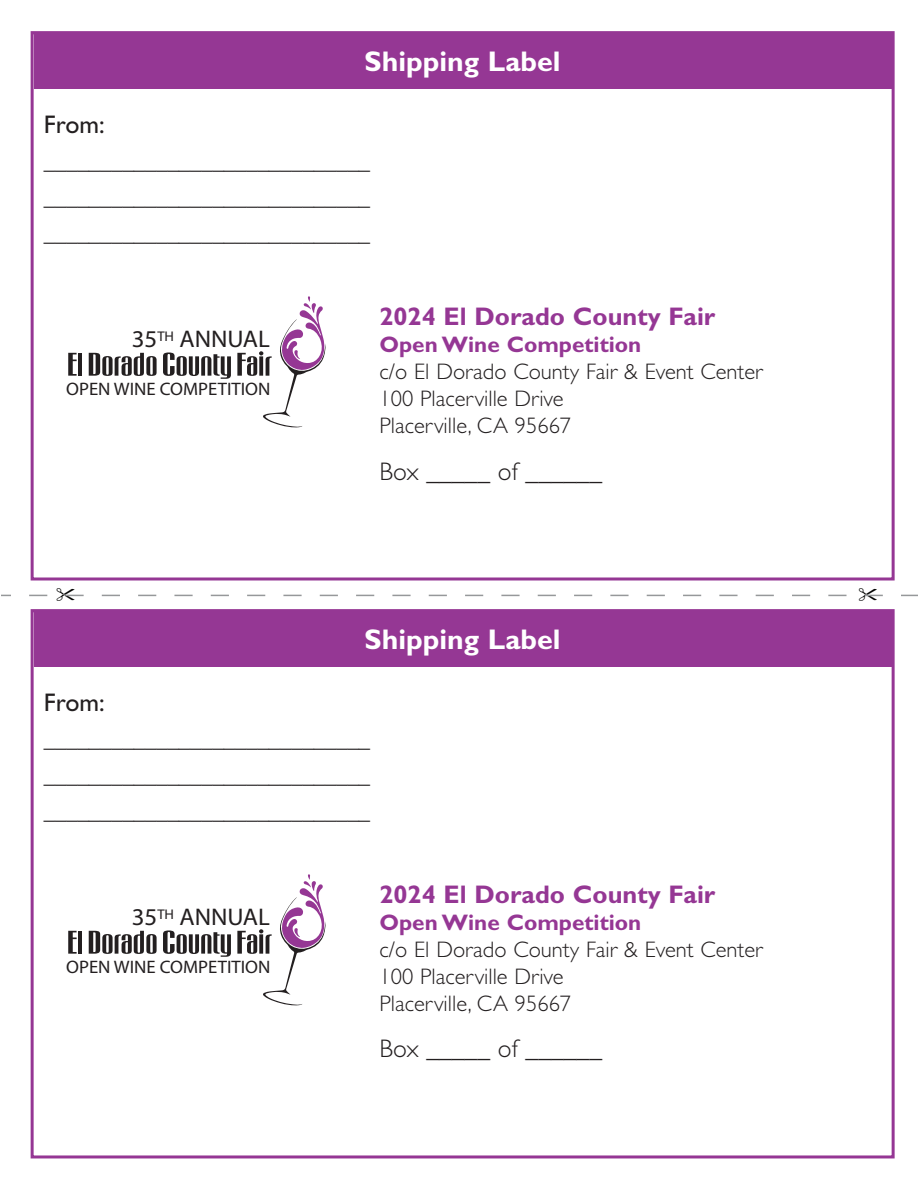
<style>
.page{position:relative;width:918px;height:1188px;background:#fff}
.page>*{position:absolute;margin:0;border:0;box-sizing:border-box;transform-origin:0 0}
.t1{font:700 28.5px "Gill Sans Std";color:#fff}
.t2{font:700 25.5px "Gill Sans Std";color:#953794}
.t3{font:300 25.5px "Gill Sans Std";color:#231f20}
.t4{font:25.5px "Gill Sans Std";color:#231f20}
.t5{font:24.15px "Myriad Pro";color:#231f20}
.t6{font:300 22.5px "Gill Sans Std";color:#231f20}
.t7{font:700 22.5px "Gill Sans Std";color:#953794}
.t8{font:18.15px "Myriad Pro";color:#231f20}
</style>
<div class="page">
<div style="left:31px;top:31px;width:864px;height:549px;border:3px solid #953794"></div>
<svg style="left:68px;top:353px;width:9px;height:23px"></svg>
<hr style="left:78px;top:353px;width:4px;height:23px;background:#231f20">
<svg style="left:89px;top:353px;width:68px;height:23px"></svg>
<svg style="left:163px;top:352px;width:68px;height:27px"></svg>
<svg style="left:237px;top:296px;width:89px;height:132px"></svg>
<div style="left:34px;top:34px;width:858px;height:55px;background:#953794"></div>
<div style="left:31px;top:609px;width:864px;height:549px;border:3px solid #953794"></div>
<svg style="left:68px;top:931px;width:9px;height:23px"></svg>
<hr style="left:78px;top:931px;width:4px;height:23px;background:#231f20">
<svg style="left:89px;top:931px;width:68px;height:23px"></svg>
<svg style="left:163px;top:930px;width:68px;height:27px"></svg>
<svg style="left:237px;top:874px;width:89px;height:132px"></svg>
<div style="left:34px;top:612px;width:858px;height:55px;background:#953794"></div>
<svg style="left:2px;top:594px;width:916px;height:3px"></svg>
<p class="t1" style="left:365px;top:45px;width:198px">Shipping Label</p>
<p class="t4" style="left:44px;top:110px;width:62px">From:</p>
<p class="t6" style="left:44px;top:149px;width:328px">_____________________________</p>
<p class="t6" style="left:44px;top:185px;width:328px">_____________________________</p>
<p class="t6" style="left:44px;top:221px;width:328px">_____________________________</p>
<p class="t5" style="left:132px;top:324px;width:140px">35<sup>TH</sup> ANNUAL</p>
<p class="t8" style="left:66px;top:378px;width:206px">OPEN WINE COMPETITION</p>
<p class="t2" style="left:380px;top:301px;width:337px">2024 El Dorado County Fair</p>
<p class="t7" style="left:380px;top:331px;width:263px">Open Wine Competition</p>
<p class="t6" style="left:380px;top:359px;width:385px">c/o El Dorado County Fair &amp; Event Center</p>
<p class="t6" style="left:380px;top:386px;width:186px">100 Placerville Drive</p>
<p class="t6" style="left:380px;top:413px;width:193px">Placerville, CA 95667</p>
<p class="t3" style="left:380px;top:457px;width:224px">Box _____ of ______</p>
<p class="t1" style="left:365px;top:622px;width:198px">Shipping Label</p>
<p class="t4" style="left:44px;top:688px;width:62px">From:</p>
<p class="t6" style="left:44px;top:727px;width:328px">_____________________________</p>
<p class="t6" style="left:44px;top:763px;width:328px">_____________________________</p>
<p class="t6" style="left:44px;top:799px;width:328px">_____________________________</p>
<p class="t5" style="left:132px;top:902px;width:140px">35<sup>TH</sup> ANNUAL</p>
<p class="t8" style="left:66px;top:956px;width:206px">OPEN WINE COMPETITION</p>
<p class="t2" style="left:380px;top:879px;width:337px">2024 El Dorado County Fair</p>
<p class="t7" style="left:380px;top:909px;width:263px">Open Wine Competition</p>
<p class="t6" style="left:380px;top:937px;width:385px">c/o El Dorado County Fair &amp; Event Center</p>
<p class="t6" style="left:380px;top:964px;width:186px">100 Placerville Drive</p>
<p class="t6" style="left:380px;top:991px;width:193px">Placerville, CA 95667</p>
<p class="t3" style="left:380px;top:1035px;width:224px">Box _____ of ______</p>
</div>
